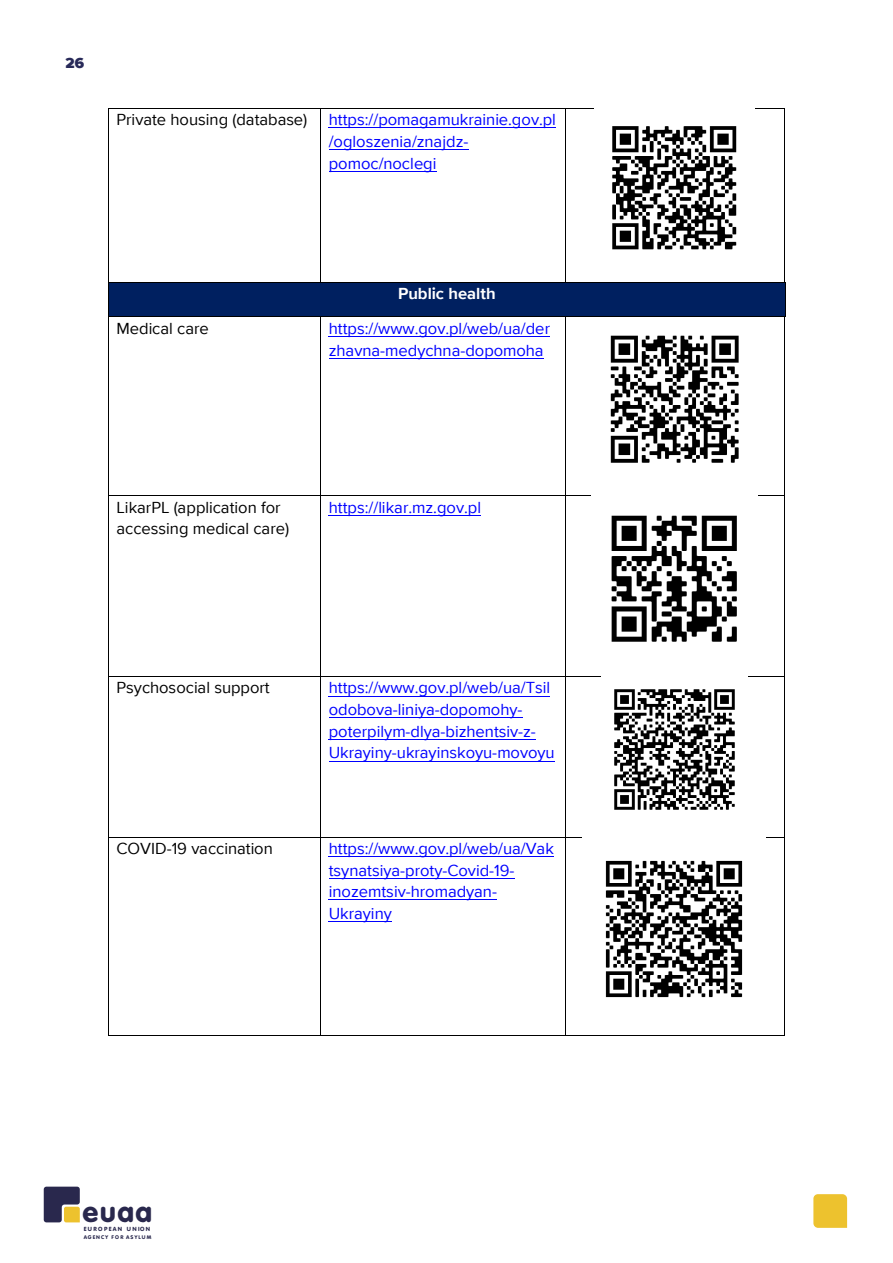
<style>
.page{position:relative;width:893px;height:1263px;background:#fff}
.page>*{position:absolute;margin:0;border:0;box-sizing:border-box;transform-origin:0 0}
.t1{font:29.85px "VAG Rundschrift D";color:#29284d}
.t2{font:16.5px/21.8px "Proxima Nova";color:#00f}
.t3{font:16.5px/21.8px "Proxima Nova";color:#000}
.t4{font:700 16.5px "Proxima Nova";letter-spacing:-.005em;color:#fff}
.t5{font:900 15px "Proxima Nova";color:#282a59}
.t6{font:6.3px "VAG Rundschrift D";letter-spacing:.205em;color:#29284d}
.t7{font:5.55px "VAG Rundschrift D";letter-spacing:.175em;color:#29284d}
</style>
<div class="page">
<svg style="left:44px;top:1187px;width:36px;height:35px"></svg>
<svg style="left:813px;top:1194px;width:34px;height:34px"></svg>
<hr style="left:329px;top:127px;width:227px;height:1px;background:#00f">
<hr style="left:329px;top:149px;width:139px;height:1px;background:#00f">
<hr style="left:329px;top:171px;width:107px;height:1px;background:#00f">
<hr style="left:109px;top:108px;width:211px;height:1px;background:#000">
<hr style="left:321px;top:108px;width:244px;height:1px;background:#000">
<hr style="left:566px;top:108px;width:218px;height:1px;background:#000">
<hr style="left:108px;top:109px;width:1px;height:173px;background:#000">
<hr style="left:320px;top:109px;width:1px;height:173px;background:#000">
<hr style="left:565px;top:109px;width:1px;height:173px;background:#000">
<hr style="left:784px;top:109px;width:1px;height:173px;background:#000">
<div style="left:109px;top:283px;width:676px;height:33px;background:#002060"></div>
<hr style="left:109px;top:282px;width:211px;height:1px;background:#000">
<hr style="left:321px;top:282px;width:244px;height:1px;background:#000">
<hr style="left:566px;top:282px;width:218px;height:1px;background:#000">
<hr style="left:108px;top:283px;width:1px;height:33px;background:#000">
<hr style="left:785px;top:283px;width:1px;height:33px;background:#000">
<hr style="left:329px;top:336px;width:221px;height:1px;background:#00f">
<hr style="left:329px;top:358px;width:215px;height:1px;background:#00f">
<hr style="left:109px;top:316px;width:211px;height:1px;background:#000">
<hr style="left:321px;top:316px;width:244px;height:1px;background:#000">
<hr style="left:566px;top:316px;width:218px;height:1px;background:#000">
<hr style="left:108px;top:317px;width:1px;height:178px;background:#000">
<hr style="left:320px;top:317px;width:1px;height:178px;background:#000">
<hr style="left:565px;top:317px;width:1px;height:178px;background:#000">
<hr style="left:784px;top:317px;width:1px;height:178px;background:#000">
<hr style="left:329px;top:515px;width:152px;height:1px;background:#00f">
<hr style="left:109px;top:495px;width:211px;height:1px;background:#000">
<hr style="left:321px;top:495px;width:244px;height:1px;background:#000">
<hr style="left:566px;top:495px;width:218px;height:1px;background:#000">
<hr style="left:108px;top:496px;width:1px;height:180px;background:#000">
<hr style="left:320px;top:496px;width:1px;height:180px;background:#000">
<hr style="left:565px;top:496px;width:1px;height:180px;background:#000">
<hr style="left:784px;top:496px;width:1px;height:180px;background:#000">
<hr style="left:329px;top:696px;width:221px;height:1px;background:#00f">
<hr style="left:329px;top:717px;width:193px;height:1px;background:#00f">
<hr style="left:329px;top:739px;width:207px;height:1px;background:#00f">
<hr style="left:329px;top:761px;width:226px;height:1px;background:#00f">
<hr style="left:109px;top:676px;width:211px;height:1px;background:#000">
<hr style="left:321px;top:676px;width:244px;height:1px;background:#000">
<hr style="left:566px;top:676px;width:218px;height:1px;background:#000">
<hr style="left:108px;top:677px;width:1px;height:160px;background:#000">
<hr style="left:320px;top:677px;width:1px;height:160px;background:#000">
<hr style="left:565px;top:677px;width:1px;height:160px;background:#000">
<hr style="left:784px;top:677px;width:1px;height:160px;background:#000">
<hr style="left:329px;top:856px;width:225px;height:1px;background:#00f">
<hr style="left:329px;top:878px;width:185px;height:1px;background:#00f">
<hr style="left:329px;top:899px;width:168px;height:1px;background:#00f">
<hr style="left:329px;top:921px;width:63px;height:1px;background:#00f">
<hr style="left:109px;top:837px;width:211px;height:1px;background:#000">
<hr style="left:321px;top:837px;width:244px;height:1px;background:#000">
<hr style="left:566px;top:837px;width:218px;height:1px;background:#000">
<hr style="left:108px;top:837px;width:1px;height:199px;background:#000">
<hr style="left:109px;top:1036px;width:211px;height:1px;background:#000">
<hr style="left:320px;top:837px;width:1px;height:199px;background:#000">
<hr style="left:321px;top:1036px;width:244px;height:1px;background:#000">
<hr style="left:565px;top:837px;width:1px;height:199px;background:#000">
<hr style="left:566px;top:1036px;width:218px;height:1px;background:#000">
<hr style="left:784px;top:837px;width:1px;height:199px;background:#000">
<img style="left:612px;top:126px;width:125px;height:124px">
<img style="left:610px;top:335px;width:129px;height:128px">
<img style="left:611px;top:515px;width:126px;height:127px">
<img style="left:614px;top:689px;width:121px;height:121px">
<img style="left:583px;top:837px;width:183px;height:161px">
<p class="t5" style="left:66px;top:52px;width:20px">26</p>
<p class="t3" style="left:116px;top:108px;width:192px">Private housing (database)</p>
<p class="t2" style="left:329px;top:108px;width:229px">https://pomagamukrainie.gov.pl /ogloszenia/znajdz&shy;pomoc/noclegi</p>
<p class="t4" style="left:398px;top:282px;width:99px">Public health</p>
<p class="t3" style="left:116px;top:317px;width:94px">Medical care</p>
<p class="t2" style="left:329px;top:317px;width:223px">https://www.gov.pl/web/ua/der zhavna-medychna-dopomoha</p>
<p class="t3" style="left:116px;top:495px;width:174px">LikarPL (application for accessing medical care)</p>
<p class="t2" style="left:329px;top:495px;width:154px">https://likar.mz.gov.pl</p>
<p class="t3" style="left:116px;top:676px;width:155px">Psychosocial support</p>
<p class="t2" style="left:329px;top:676px;width:228px">https://www.gov.pl/web/ua/Tsil odobova-liniya-dopomohy&shy;poterpilym-dlya-bizhentsiv-z-<br>Ukrayiny-ukrayinskoyu-movoyu</p>
<p class="t3" style="left:116px;top:837px;width:158px">COVID-19 vaccination</p>
<p class="t2" style="left:329px;top:837px;width:227px">https://www.gov.pl/web/ua/Vak tsynatsiya-proty-Covid-19- inozemtsiv-hromadyan-<br>Ukrayiny</p>
<h1 class="t1" style="left:82px;top:1194px;width:71px">euaa</h1>
<p class="t6" style="left:84px;top:1225px;width:68px">EUROPEAN UNION</p>
<p class="t7" style="left:84px;top:1234px;width:69px">AGENCY FOR ASYLUM</p>
</div>
